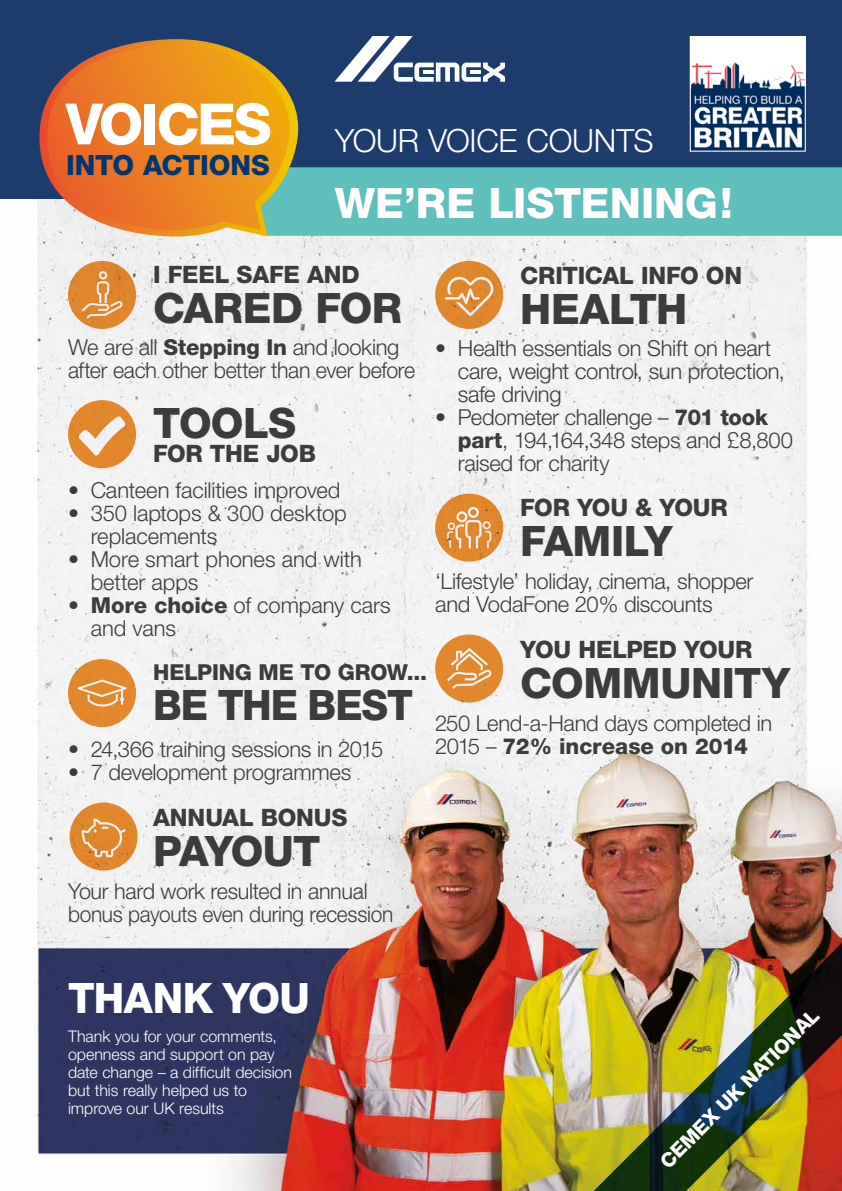
<style>
.page{position:relative;width:842px;height:1191px;background:#fff}
.page>*{position:absolute;margin:0;border:0;box-sizing:border-box;transform-origin:0 0}
.t1{font:800 57px "Helvetica Neue";letter-spacing:-.045em;color:#fff}
.t2{font:800 42px "Helvetica Neue";letter-spacing:-.02em;color:#3c3c3b}
.t3{font:800 42px "Helvetica Neue";letter-spacing:-.005em;color:#fff}
.t4{font:800 42px "Helvetica Neue";letter-spacing:-.02em;color:#3c3c3b;scale:.95 1}
.t5{font:300 32px "Helvetica Neue";letter-spacing:-.01em;color:#fff}
.t6{font:800 27.9px "Helvetica Neue";letter-spacing:-.005em;color:#003671}
.t7{font:800 24px "Helvetica Neue";letter-spacing:-.01em;color:#3c3c3b}
.t8{font:300 22px/23px "Helvetica Neue";letter-spacing:-.015em;color:#3c3c3b}
.t9{font:800 22px "Helvetica Neue";letter-spacing:-.01em;color:#3c3c3b}
.t10{font:800 20px "Helvetica Neue";color:#fff}
.t11{font:300 16px/18px "Helvetica Neue";letter-spacing:-.005em;color:#fff}
.s1{font-weight:800}
</style>
<div class="page">
<img style="left:0;top:198px;width:842px;height:993px">
<div style="left:0;top:0;width:842px;height:198px;background:#1d3c6e"></div>
<div style="left:298px;top:167px;width:544px;height:69px;background:#5ebfbc"></div>
<svg style="left:39px;top:39px;width:259px;height:197px"></svg>
<svg style="left:47px;top:45px;width:249px;height:185px;background:#d8852f"></svg>
<img style="left:585px;top:934px;width:257px;height:257px">
<svg style="left:68px;top:400px;width:68px;height:68px"></svg>
<svg style="left:435px;top:493px;width:68px;height:68px;background:#e08932"></svg>
<svg style="left:447px;top:507px;width:44px;height:41px;background:#e4a261"></svg>
<svg style="left:70px;top:802px;width:68px;height:68px"></svg>
<svg style="left:435px;top:634px;width:68px;height:68px"></svg>
<svg style="left:68px;top:659px;width:68px;height:68px"></svg>
<div style="left:68px;top:261px;width:68px;height:68px;background:#e0862c;border-radius:50%"></div>
<svg style="left:82px;top:271px;width:41px;height:48px"></svg>
<div style="left:435px;top:261px;width:68px;height:68px;background:#e0862c;border-radius:50%"></div>
<svg style="left:445px;top:277px;width:49px;height:39px"></svg>
<svg style="left:335px;top:36px;width:170px;height:46px"></svg>
<img style="left:692px;top:38px;width:112px;height:112px">
<div style="left:690px;top:36px;width:116px;height:116px;border:1px solid #fff"></div>
<h1 class="t1" style="left:66px;top:90px;width:207px">VOICES</h1>
<p class="t6" style="left:66px;top:148px;width:205px">INTO ACTIONS</p>
<h3 class="t5" style="left:335px;top:121px;width:320px">YOUR VOICE COUNTS</h3>
<h2 class="t3" style="left:335px;top:178px;width:399px">WE’RE LISTENING!</h2>
<p class="t7" style="left:153px;top:260px;width:208px">I FEEL SAFE AND</p>
<h2 class="t2" style="left:153px;top:283px;width:251px">CARED FOR</h2>
<p class="t8" style="left:68px;top:335px;width:349px">We are all <span class="s1">Stepping In</span> and looking after each other better than ever before</p>
<h2 class="t2" style="left:153px;top:398px;width:145px">TOOLS</h2>
<p class="t7" style="left:153px;top:439px;width:164px">FOR THE JOB</p>
<p class="t8" style="left:68px;top:478px;width:274px">• Canteen facilities improved</p>
<p class="t8" style="left:91px;top:501px;width:258px;text-indent:-23px">• 350 laptops &amp; 300 desktop replacements</p>
<p class="t8" style="left:91px;top:547px;width:273px;text-indent:-23px">• More smart phones and with better apps</p>
<p class="t8" style="left:91px;top:593px;width:301px;text-indent:-23px">• <span class="s1">More choice</span> of company cars and vans</p>
<p class="t9" style="left:153px;top:659px;width:276px">HELPING ME TO GROW...</p>
<h2 class="t4" style="left:153px;top:679px;width:275px">BE THE BEST</h2>
<p class="t8" style="left:68px;top:737px;width:317px">• 24,366 training sessions in 2015</p>
<p class="t8" style="left:68px;top:760px;width:285px">• 7 development programmes</p>
<p class="t7" style="left:153px;top:803px;width:196px">ANNUAL BONUS</p>
<h2 class="t2" style="left:153px;top:825px;width:169px">PAYOUT</h2>
<p class="t8" style="left:68px;top:879px;width:327px">Your hard work resulted in annual bonus payouts even during recession</p>
<p class="t7" style="left:520px;top:261px;width:223px">CRITICAL INFO ON</p>
<h2 class="t2" style="left:520px;top:284px;width:169px">HEALTH</h2>
<p class="t8" style="left:458px;top:336px;width:328px;text-indent:-23px">• Health essentials on Shift on heart care, weight control, sun protection, safe driving</p>
<p class="t8" style="left:458px;top:405px;width:337px;text-indent:-23px">• Pedometer challenge – <span class="s1">701 took part</span>, 194,164,348 steps and £8,800 raised for charity</p>
<p class="t7" style="left:520px;top:493px;width:209px">FOR YOU &amp; YOUR</p>
<h2 class="t2" style="left:520px;top:516px;width:154px">FAMILY</h2>
<p class="t8" style="left:435px;top:569px;width:320px">‘Lifestyle’ holiday, cinema, shopper and VodaFone 20% discounts</p>
<p class="t7" style="left:520px;top:635px;width:234px">YOU HELPED YOUR</p>
<h2 class="t2" style="left:520px;top:658px;width:271px">COMMUNITY</h2>
<p class="t8" style="left:435px;top:711px;width:339px">250 Lend-a-Hand days completed in<br>2015 – <span class="s1">72% increase on 2014</span></p>
<h2 class="t3" style="left:68px;top:973px;width:243px">THANK YOU</h2>
<p class="t11" style="left:68px;top:1027px;width:226px">Thank you for your comments, openness and support on pay date change – a difficult decision but this really helped us to improve our UK results</p>
<p class="t10" style="left:655px;top:1156px;width:217px;rotate:-45deg">CEMEX UK NATIONAL</p>
</div>
